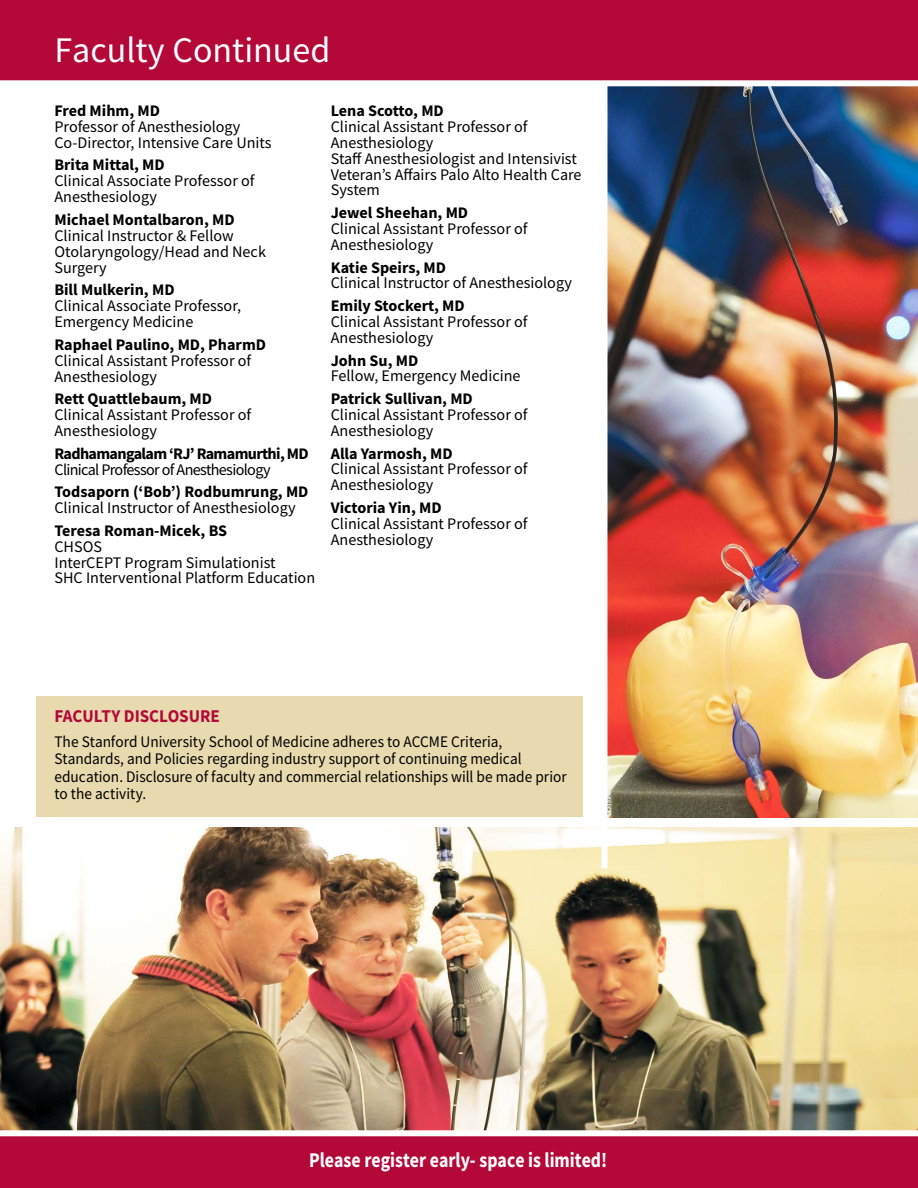
<style>
.page{position:relative;width:918px;height:1188px;background:#fff}
.page>*{position:absolute;margin:0;border:0;box-sizing:border-box;transform-origin:0 0}
.t1{font:36px "Source Sans Pro";color:#fff}
.t2{font:700 21px "Source Sans Pro";color:#fff;scale:.85 1}
.t3{font:700 18px "Source Sans Pro";letter-spacing:-.005em;color:#b30838;scale:.95 1}
.t4{font:16.2px/15.9px "Source Sans Pro";color:#000}
.t5{font:700 16.2px "Source Sans Pro";color:#000}
.t6{font:16.2px/17.5px "Source Sans Pro";color:#000;scale:.95 1}
.t7{font:16.2px "Source Sans Pro";letter-spacing:-.04em;color:#000}
.t8{font:700 16.2px "Source Sans Pro";letter-spacing:-.04em;color:#000}
</style>
<div class="page">
<img style="left:0;top:827px;width:918px;height:303px">
<img style="left:608px;top:86px;width:310px;height:732px">
<div style="left:0;top:0;width:918px;height:82px;background:#b30838"></div>
<div style="left:0;top:1135px;width:918px;height:53px;background:#b30838"></div>
<div style="left:0;top:80px;width:918px;height:6px;background:#fff"></div>
<div style="left:0;top:1130px;width:918px;height:6px;background:#fff"></div>
<div style="left:602px;top:82px;width:6px;height:786px;background:#fff"></div>
<div style="left:36px;top:697px;width:546px;height:120px;background:#e8d9ae"></div>
<h1 class="t1" style="left:54px;top:27px;width:277px">Faculty Continued</h1>
<p class="t5" style="left:54px;top:100px;width:107px">Fred Mihm, MD</p>
<p class="t4" style="left:54px;top:118px;width:219px">Professor of Anesthesiology<br>Co-Director, Intensive Care Units</p>
<p class="t5" style="left:54px;top:154px;width:112px">Brita Mittal, MD</p>
<p class="t4" style="left:54px;top:173px;width:202px">Clinical Associate Professor of<br>Anesthesiology</p>
<p class="t5" style="left:54px;top:209px;width:182px">Michael Montalbaron, MD</p>
<p class="t4" style="left:54px;top:227px;width:213px">Clinical Instructor &amp; Fellow<br>Otolaryngology/Head and Neck<br>Surgery</p>
<p class="t5" style="left:54px;top:279px;width:122px">Bill Mulkerin, MD</p>
<p class="t4" style="left:54px;top:298px;width:188px">Clinical Associate Professor,<br>Emergency Medicine</p>
<p class="t5" style="left:54px;top:333px;width:213px">Raphael Paulino, MD, PharmD</p>
<p class="t4" style="left:54px;top:352px;width:198px">Clinical Assistant Professor of<br>Anesthesiology</p>
<p class="t5" style="left:54px;top:388px;width:159px">Rett Quattlebaum, MD</p>
<p class="t4" style="left:54px;top:407px;width:198px">Clinical Assistant Professor of<br>Anesthesiology</p>
<p class="t8" style="left:54px;top:442px;width:256px">Radhamangalam ‘RJ’ Ramamurthi, MD</p>
<p class="t7" style="left:54px;top:459px;width:218px">Clinical Professor of Anesthesiology</p>
<p class="t5" style="left:54px;top:481px;width:256px">Todsaporn (‘Bob’) Rodbumrung, MD</p>
<p class="t4" style="left:54px;top:500px;width:243px">Clinical Instructor of Anesthesiology</p>
<p class="t5" style="left:54px;top:519px;width:174px">Teresa Roman-Micek, BS</p>
<p class="t4" style="left:54px;top:538px;width:262px">CHSOS<br>InterCEPT Program Simulationist<br>SHC Interventional Platform Education</p>
<p class="t5" style="left:331px;top:100px;width:115px">Lena Scotto, MD</p>
<p class="t4" style="left:331px;top:118px;width:252px">Clinical Assistant Professor of<br>Anesthesiology<br>Staff Anesthesiologist and Intensivist<br>Veteran’s Affairs Palo Alto Health Care<br>System</p>
<p class="t5" style="left:331px;top:202px;width:139px">Jewel Sheehan, MD</p>
<p class="t4" style="left:331px;top:221px;width:198px">Clinical Assistant Professor of<br>Anesthesiology</p>
<p class="t5" style="left:331px;top:256px;width:117px">Katie Speirs, MD</p>
<p class="t4" style="left:331px;top:275px;width:243px">Clinical Instructor of Anesthesiology</p>
<p class="t5" style="left:331px;top:295px;width:135px">Emily Stockert, MD</p>
<p class="t4" style="left:331px;top:314px;width:198px">Clinical Assistant Professor of<br>Anesthesiology</p>
<p class="t5" style="left:331px;top:349px;width:89px">John Su, MD</p>
<p class="t4" style="left:331px;top:368px;width:191px">Fellow, Emergency Medicine</p>
<p class="t5" style="left:331px;top:388px;width:144px">Patrick Sullivan, MD</p>
<p class="t4" style="left:331px;top:407px;width:198px">Clinical Assistant Professor of<br>Anesthesiology</p>
<p class="t5" style="left:331px;top:442px;width:123px">Alla Yarmosh, MD</p>
<p class="t4" style="left:331px;top:461px;width:198px">Clinical Assistant Professor of<br>Anesthesiology</p>
<p class="t5" style="left:331px;top:497px;width:112px">Victoria Yin, MD</p>
<p class="t4" style="left:331px;top:516px;width:198px">Clinical Assistant Professor of<br>Anesthesiology</p>
<p class="t3" style="left:54px;top:704px;width:176px">FACULTY DISCLOSURE</p>
<p class="t6" style="left:54px;top:732px;width:541px">The Stanford University School of Medicine adheres to ACCME Criteria, Standards, and Policies regarding industry support of continuing medical education. Disclosure of faculty and commercial relationships will be made prior to the activity.</p>
<p class="t2" style="left:309px;top:1146px;width:352px">Please register early- space is limited!</p>
</div>
